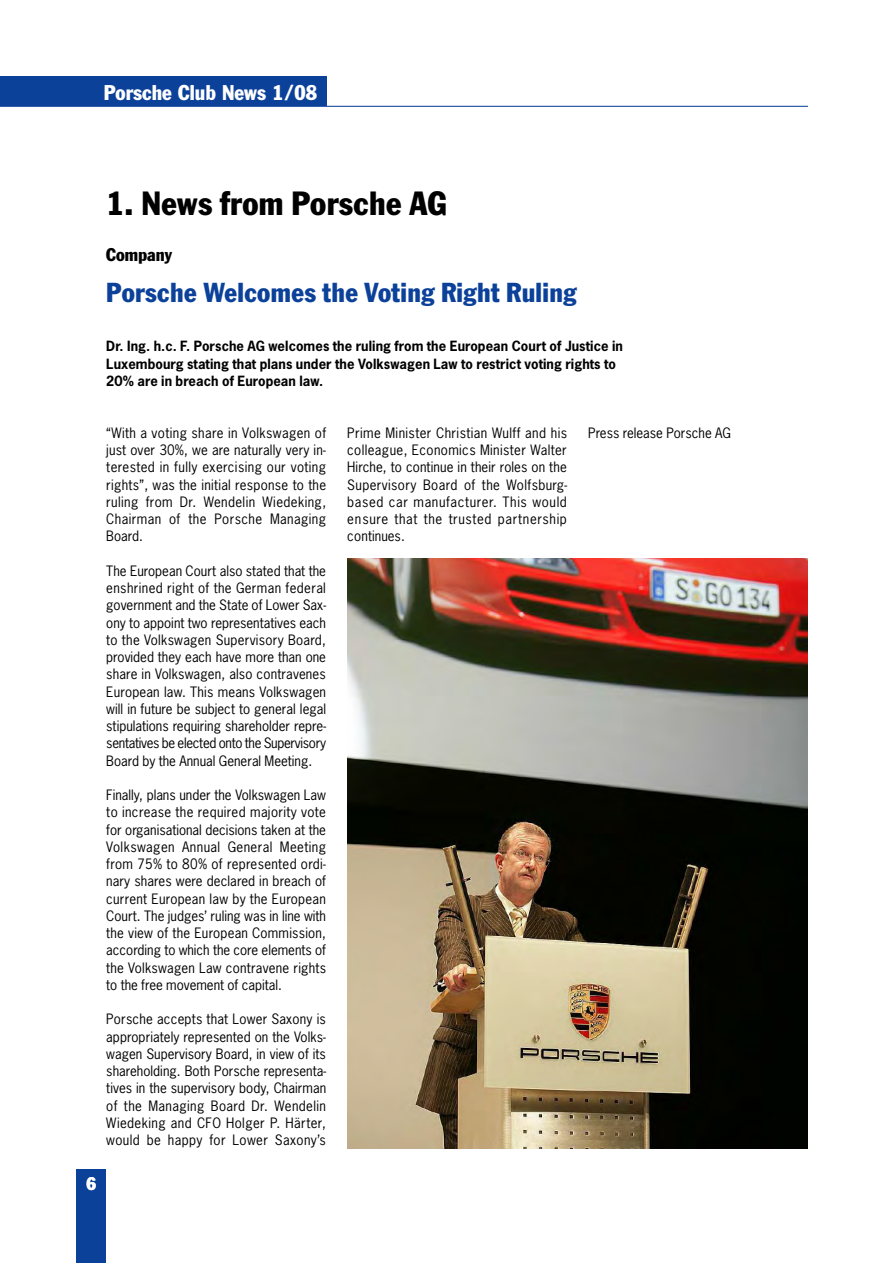
<style>
.page{position:relative;width:893px;height:1263px;background:#fff}
.page>*{position:absolute;margin:0;border:0;box-sizing:border-box;transform-origin:0 0}
.t1{font:condensed 33px "Franklin Gothic";letter-spacing:.01em;color:#000}
.t2{font:condensed 27px "Franklin Gothic";letter-spacing:.015em;color:#0c419a}
.t3{font:condensed 21px "Franklin Gothic";color:#fff}
.t4{font:condensed 18px "Franklin Gothic";color:#000}
.t5{font:condensed 18px "Franklin Gothic";color:#fff}
.t6{font:13.5px/17.2px "News Gothic";letter-spacing:.02em;color:#000;text-align:justify}
.t7{font:13.5px "News Gothic";color:#000}
.t8{font:700 13.35px/17.2px "News Gothic";letter-spacing:.005em;color:#000}
</style>
<div class="page">
<div style="left:0;top:77px;width:326px;height:29px;background:#0c419a"></div>
<div style="left:77px;top:1169px;width:29px;height:94px;background:#0c419a"></div>
<hr style="left:0;top:106px;width:808px;height:1px;background:#0c419a">
<img style="left:347px;top:558px;width:461px;height:590px">
<h3 class="t3" style="left:104px;top:85px;width:215px">Porsche Club News 1/08</h3>
<h1 class="t1" style="left:106px;top:191px;width:342px">1. News from Porsche AG</h1>
<h3 class="t4" style="left:106px;top:248px;width:68px">Company</h3>
<h2 class="t2" style="left:106px;top:283px;width:472px">Porsche Welcomes the Voting Right Ruling</h2>
<p class="t8" style="left:106px;top:338px;width:518px">Dr. Ing. h.c. F. Porsche AG welcomes the ruling from the European Court of Justice in<br>Luxembourg stating that plans under the Volkswagen Law to restrict voting rights to<br>20% are in breach of European law.</p>
<p class="t6" style="left:347px;top:424px;width:221px">Prime Minister Christian Wulff and his colleague, Economics Minister Walter Hirche, to continue in their roles on the Supervisory Board of the Wolfsburg&shy;based car manufacturer. This would ensure that the trusted partnership continues.</p>
<p class="t7" style="left:588px;top:425px;width:144px">Press release Porsche AG</p>
<p class="t6" style="left:106px;top:424px;width:221px">“With a voting share in Volkswagen of just over 30%, we are naturally very in&shy;terested in fully exercising our voting rights”, was the initial response to the ruling from Dr. Wendelin Wiedeking, Chairman of the Porsche Managing Board.</p>
<p class="t6" style="left:106px;top:562px;width:221px">The European Court also stated that the enshrined right of the German federal government and the State of Lower Sax&shy;ony to appoint two representatives each to the Volkswagen Supervisory Board, provided they each have more than one share in Volkswagen, also contravenes European law. This means Volkswagen will in future be subject to general legal stipulations requiring shareholder repre&shy;sentatives be elected onto the Supervisory Board by the Annual General Meeting.</p>
<p class="t6" style="left:106px;top:787px;width:221px">Finally, plans under the Volkswagen Law to increase the required majority vote for organisational decisions taken at the Volkswagen Annual General Meeting from 75% to 80% of represented ordi&shy;nary shares were declared in breach of current European law by the European Court. The judges’ ruling was in line with the view of the European Commission, according to which the core elements of the Volkswagen Law contravene rights to the free movement of capital.</p>
<p class="t6" style="left:106px;top:1011px;width:221px">Porsche accepts that Lower Saxony is appropriately represented on the Volks&shy;wagen Supervisory Board, in view of its shareholding. Both Porsche representa&shy;tives in the supervisory body, Chairman of the Managing Board Dr. Wendelin Wiedeking and CFO Holger P. Härter, would be happy for Lower Saxony’s</p>
<h3 class="t5" style="left:87px;top:1177px;width:11px">6</h3>
</div>
